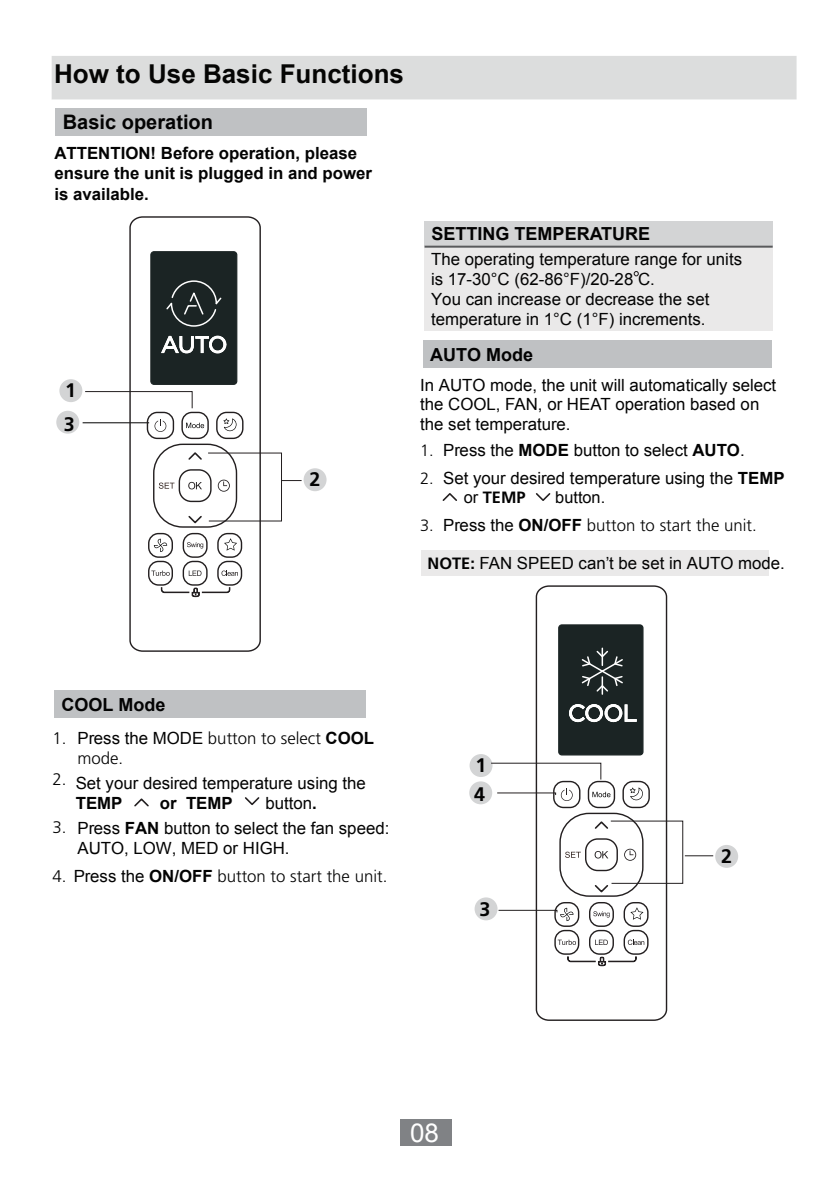
<style>
.page{position:relative;width:840px;height:1191px;background:#fff}
.page>*{position:absolute;margin:0;border:0;box-sizing:border-box;transform-origin:0 0}
.t1{font:700 26px "Arial";color:#050504}
.t2{font:26px "Arial";color:#fff}
.t3{font:700 20px "Arial";color:#030303}
.t4{font:700 19.6px/33.6px "Frutiger";color:#030303}
.t5{font:700 18px "Arial";color:#030303}
.t6{font:16.8px/19.8px "Arial";color:#030303}
.t7{font:300 16.8px "Frutiger";color:#030303}
.t8{font:700 16.8px/20.2px "Arial";color:#030303}
.t9{font:16.4px "Arial";color:#030303}
.t10{font:700 16.4px "Frutiger";color:#030303}
.s1{font-family:"Frutiger";font-weight:300;font-size:16.4px}
.s2{font-weight:700}
.s3{font-family:"Arial";font-weight:400}
.s4{font-size:16.4px}
.s5{font-family:"Arial";font-weight:700}
.s6{font-family:"Frutiger";font-weight:700;font-size:16.4px}
.s7{font-family:"Frutiger";font-weight:300}
</style>
<div class="page">
<div style="left:399px;top:1119px;width:52px;height:27px;background:#808285"></div>
<div style="left:52px;top:56px;width:744px;height:43px;background:#dcdddd"></div>
<div style="left:423px;top:340px;width:348px;height:28px;background:#bfc1c3"></div>
<div style="left:421px;top:550px;width:347px;height:26px;background:#eae9e9"></div>
<div style="left:54px;top:689px;width:311px;height:28px;background:#bfc1c3"></div>
<div style="left:56px;top:108px;width:311px;height:28px;background:#bfc1c3"></div>
<div style="left:59px;top:379px;width:23px;height:23px;background:#d3d4d5;border-radius:50%"></div>
<div style="left:56px;top:411px;width:23px;height:23px;background:#d3d4d5;border-radius:50%"></div>
<div style="left:303px;top:468px;width:23px;height:23px;background:#d3d4d5;border-radius:50%"></div>
<div style="left:469px;top:754px;width:23px;height:23px;background:#d3d4d5;border-radius:50%"></div>
<div style="left:474px;top:897px;width:23px;height:23px;background:#d3d4d5;border-radius:50%"></div>
<div style="left:469px;top:781px;width:23px;height:23px;background:#d3d4d5;border-radius:50%"></div>
<div style="left:714px;top:845px;width:23px;height:23px;background:#d3d4d5;border-radius:50%"></div>
<svg style="left:442px;top:493px;width:15px;height:8px"></svg>
<svg style="left:535px;top:493px;width:16px;height:8px"></svg>
<svg style="left:134px;top:798px;width:15px;height:9px"></svg>
<svg style="left:245px;top:797px;width:15px;height:9px"></svg>
<hr style="left:83px;top:422px;width:66px;height:1px;background:#000">
<svg style="left:85px;top:391px;width:44px;height:2px"></svg>
<svg style="left:490px;top:762px;width:44px;height:10px"></svg>
<svg style="left:129px;top:216px;width:132px;height:436px"></svg>
<svg style="left:154px;top:419px;width:12px;height:13px"></svg>
<svg style="left:159px;top:482px;width:15px;height:7px"></svg>
<svg style="left:151px;top:570px;width:19px;height:6px"></svg>
<svg style="left:187px;top:451px;width:114px;height:74px"></svg>
<svg style="left:187px;top:542px;width:16px;height:6px"></svg>
<svg style="left:189px;top:570px;width:12px;height:6px"></svg>
<svg style="left:186px;top:423px;width:18px;height:5px"></svg>
<div style="left:148px;top:533px;width:25px;height:25px;border:1px solid #231f20;border-radius:10px"></div>
<div style="left:182px;top:533px;width:25px;height:25px;border:1px solid #231f20;border-radius:10px"></div>
<div style="left:217px;top:533px;width:25px;height:25px;border:1px solid #231f20;border-radius:10px"></div>
<div style="left:148px;top:561px;width:25px;height:24px;border:1px solid #231f20;border-radius:10px"></div>
<div style="left:182px;top:561px;width:25px;height:24px;border:1px solid #231f20;border-radius:10px"></div>
<div style="left:217px;top:561px;width:25px;height:24px;border:1px solid #231f20;border-radius:10px"></div>
<div style="left:178px;top:469px;width:33px;height:33px;border:1px solid #231f20;border-radius:12px"></div>
<div style="left:153px;top:443px;width:84px;height:85px;border:1px solid #231f20;border-radius:29px"></div>
<div style="left:181px;top:412px;width:28px;height:27px;border:1px solid #231f20;border-radius:10px"></div>
<div style="left:216px;top:412px;width:27px;height:27px;border:1px solid #231f20;border-radius:10px"></div>
<svg style="left:221px;top:570px;width:17px;height:6px"></svg>
<svg style="left:160px;top:587px;width:71px;height:10px"></svg>
<svg style="left:224px;top:538px;width:13px;height:12px"></svg>
<svg style="left:497px;top:907px;width:37px;height:4px"></svg>
<svg style="left:534px;top:585px;width:133px;height:436px"></svg>
<svg style="left:497px;top:788px;width:75px;height:13px"></svg>
<svg style="left:565px;top:851px;width:15px;height:7px"></svg>
<svg style="left:557px;top:939px;width:18px;height:6px"></svg>
<svg style="left:593px;top:820px;width:119px;height:74px"></svg>
<svg style="left:593px;top:911px;width:16px;height:6px"></svg>
<svg style="left:594px;top:939px;width:13px;height:6px"></svg>
<svg style="left:592px;top:791px;width:18px;height:6px"></svg>
<div style="left:554px;top:902px;width:25px;height:25px;border:1px solid #231f20;border-radius:10px"></div>
<div style="left:588px;top:902px;width:25px;height:25px;border:1px solid #231f20;border-radius:10px"></div>
<div style="left:623px;top:902px;width:25px;height:25px;border:1px solid #231f20;border-radius:10px"></div>
<div style="left:554px;top:930px;width:25px;height:24px;border:1px solid #231f20;border-radius:10px"></div>
<div style="left:588px;top:930px;width:25px;height:24px;border:1px solid #231f20;border-radius:10px"></div>
<div style="left:623px;top:930px;width:25px;height:24px;border:1px solid #231f20;border-radius:10px"></div>
<div style="left:584px;top:838px;width:33px;height:33px;border:1px solid #231f20;border-radius:12px"></div>
<div style="left:559px;top:812px;width:84px;height:84px;border:1px solid #231f20;border-radius:29px"></div>
<div style="left:587px;top:781px;width:27px;height:27px;border:1px solid #231f20;border-radius:10px"></div>
<div style="left:622px;top:781px;width:27px;height:27px;border:1px solid #231f20;border-radius:10px"></div>
<svg style="left:627px;top:939px;width:17px;height:6px"></svg>
<svg style="left:566px;top:955px;width:71px;height:11px"></svg>
<svg style="left:630px;top:907px;width:13px;height:12px"></svg>
<div style="left:424px;top:221px;width:348px;height:26px;background:#d3d4d5"></div>
<div style="left:424px;top:247px;width:348px;height:84px;background:#eae9e9"></div>
<hr style="left:424px;top:246px;width:348px;height:2px;background:#595a5c">
<svg style="left:633px;top:271px;width:5px;height:5px"></svg>
<h1 class="t1" style="left:54px;top:57px;width:351px">How to Use Basic Functions</h1>
<p class="t3" style="left:63px;top:109px;width:152px">Basic operation</p>
<p class="t8" style="left:54px;top:144px;width:319px">ATTENTION! Before operation, please ensure the unit is plugged in and power is available.</p>
<p class="t4" style="left:64px;top:373px;width:14px">1<br>3</p>
<p class="t4" style="left:309px;top:462px;width:12px">2</p>
<p class="t5" style="left:431px;top:222px;width:220px">SETTING TEMPERATURE</p>
<p class="t6" style="left:431px;top:250px;width:312px">The operating temperature range for units is 17-30°C (62-86°F)/20-28 C.<br>You can increase or decrease the set temperature in 1°C (1°F) increments.</p>
<p class="t5" style="left:430px;top:343px;width:104px">AUTO Mode</p>
<p class="t6" style="left:420px;top:375px;width:357px">In AUTO mode, the unit will automatically select the COOL, FAN, or HEAT operation based on the set temperature.</p>
<p class="t6" style="left:420px;top:440px;width:326px"><span class="s1">1.</span> Press the <span class="s2">MODE</span> button to select <span class="s2">AUTO</span>.</p>
<p class="t6" style="left:420px;top:468px;width:366px"><span class="s1">2.</span> Set your desired temperature using the <span class="s2">TEMP</span></p>
<p class="t10" style="left:463px;top:488px;width:63px"><span class="s3">or</span> TEMP</p>
<p class="t9" style="left:555px;top:487px;width:52px">button.</p>
<p class="t7" style="left:420px;top:516px;width:338px"><span class="s4">3.</span> <span class="s3">Press the</span> <span class="s5">ON/OFF</span> button to start the unit.</p>
<p class="t6" style="left:427px;top:553px;width:358px"><span class="s6">NOTE:</span> FAN SPEED can’t be set in AUTO mode.</p>
<p class="t5" style="left:61px;top:692px;width:106px">COOL Mode</p>
<p class="t7" style="left:52px;top:728px;width:323px">1. <span class="s3">Press the MODE</span> button to select <span class="s5">COOL</span></p>
<p class="t7" style="left:77px;top:748px;width:47px">mode.</p>
<p class="t7" style="left:52px;top:770px;width:16px">2.</p>
<p class="t6" style="left:77px;top:818px;width:313px;text-indent:-25px"><span class="s7">3.</span> Press <span class="s2">FAN</span> button to select the fan speed:<br>AUTO, LOW, MED or HIGH.</p>
<p class="t6" style="left:76px;top:773px;width:291px">Set your desired temperature using the</p>
<p class="t8" style="left:76px;top:793px;width:48px">TEMP</p>
<p class="t8" style="left:160px;top:793px;width:74px">or TEMP</p>
<p class="t6" style="left:265px;top:793px;width:53px">button<span class="s2">.</span></p>
<p class="t7" style="left:52px;top:867px;width:336px">4. <span class="s3">Press the</span> <span class="s5">ON/OFF</span> button to start the unit.</p>
<p class="t4" style="left:475px;top:748px;width:12px">1</p>
<p class="t4" style="left:474px;top:776px;width:12px">4</p>
<p class="t4" style="left:479px;top:892px;width:12px">3</p>
<p class="t4" style="left:720px;top:839px;width:12px">2</p>
<h1 class="t2" style="left:410px;top:1115px;width:30px">08</h1>
</div>
